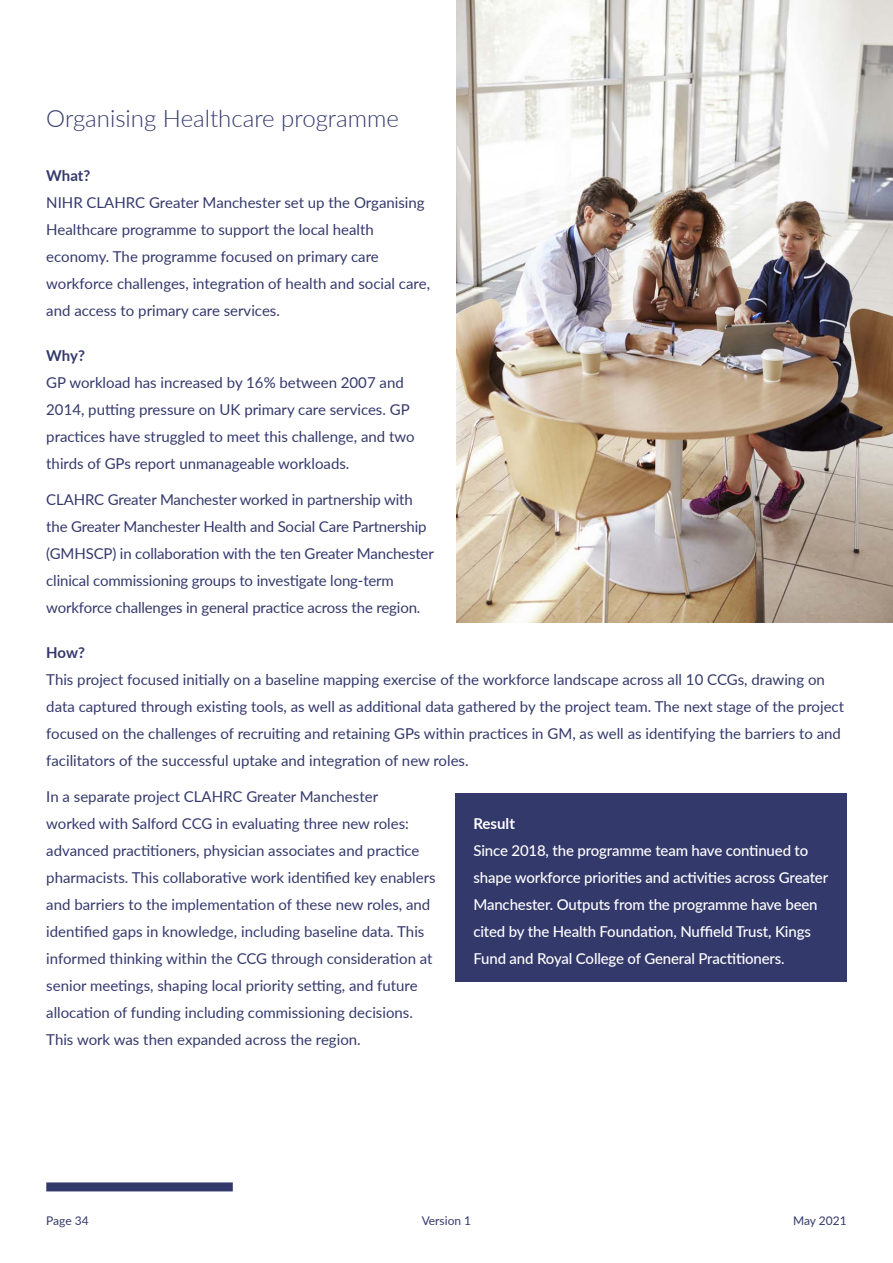
<style>
.page{position:relative;width:893px;height:1263px;background:#fff}
.page>*{position:absolute;margin:0;border:0;box-sizing:border-box;transform-origin:0 0}
.B_Header{font:300 24px "Lato";color:#34396c}
.t1{font:15px/27px "Lato";color:#34396c}
.t2{font:500 15px/27px "Lato";letter-spacing:-.01em;color:#fff}
.C_Header{font:700 15px "Lato";letter-spacing:-.01em;color:#34396c}
.C_Header-2{font:700 15px "Lato";color:#fff}
.t3{font:12px "Lato";color:#34396c}
</style>
<div class="page">
<div style="left:455px;top:793px;width:392px;height:189px;background:#34396c"></div>
<img style="left:456px;top:0;width:437px;height:622px">
<div style="left:46px;top:1182px;width:187px;height:9px;background:#34396c"></div>
<p class="B_Header" style="left:46px;top:102px;width:354px">Organising Healthcare programme</p>
<p class="C_Header" style="left:46px;top:165px;width:46px">What?</p>
<p class="t1" style="left:46px;top:189px;width:385px">NIHR CLAHRC Greater Manchester set up the Organising Healthcare programme to support the local health economy. The programme focused on primary care workforce challenges, integration of health and social care, and access to primary care services.</p>
<p class="C_Header" style="left:46px;top:345px;width:40px">Why?</p>
<p class="t1" style="left:46px;top:369px;width:370px">GP workload has increased by 16% between 2007 and 2014, putting pressure on UK primary care services. GP practices have struggled to meet this challenge, and two thirds of GPs report unmanageable workloads.</p>
<p class="t1" style="left:46px;top:486px;width:389px">CLAHRC Greater Manchester worked in partnership with the Greater Manchester Health and Social Care Partnership (GMHSCP) in collaboration with the ten Greater Manchester clinical commissioning groups to investigate long-term workforce challenges in general practice across the region.</p>
<p class="C_Header" style="left:46px;top:642px;width:40px">How?</p>
<p class="t1" style="left:46px;top:666px;width:799px">This project focused initially on a baseline mapping exercise of the workforce landscape across all 10 CCGs, drawing on data captured through existing tools, as well as additional data gathered by the project team. The next stage of the project focused on the challenges of recruiting and retaining GPs within practices in GM, as well as identifying the barriers to and facilitators of the successful uptake and integration of new roles.</p>
<p class="t1" style="left:46px;top:783px;width:391px">In a separate project CLAHRC Greater Manchester<br>worked with Salford CCG in evaluating three new roles: advanced practitioners, physician associates and practice pharmacists. This collaborative work identified key enablers and barriers to the implementation of these new roles, and identified gaps in knowledge, including baseline data. This informed thinking within the CCG through consideration at senior meetings, shaping local priority setting, and future allocation of funding including commissioning decisions.<br>This work was then expanded across the region.</p>
<p class="C_Header-2" style="left:473px;top:813px;width:43px">Result</p>
<p class="t2" style="left:473px;top:837px;width:356px">Since 2018, the programme team have continued to shape workforce priorities and activities across Greater Manchester. Outputs from the programme have been cited by the Health Foundation, Nuffield Trust, Kings Fund and Royal College of General Practitioners.</p>
<p class="t3" style="left:46px;top:1212px;width:44px">Page 34</p>
<p class="t3" style="left:422px;top:1212px;width:51px">Version 1</p>
<p class="t3" style="left:793px;top:1212px;width:55px">May 2021</p>
</div>
